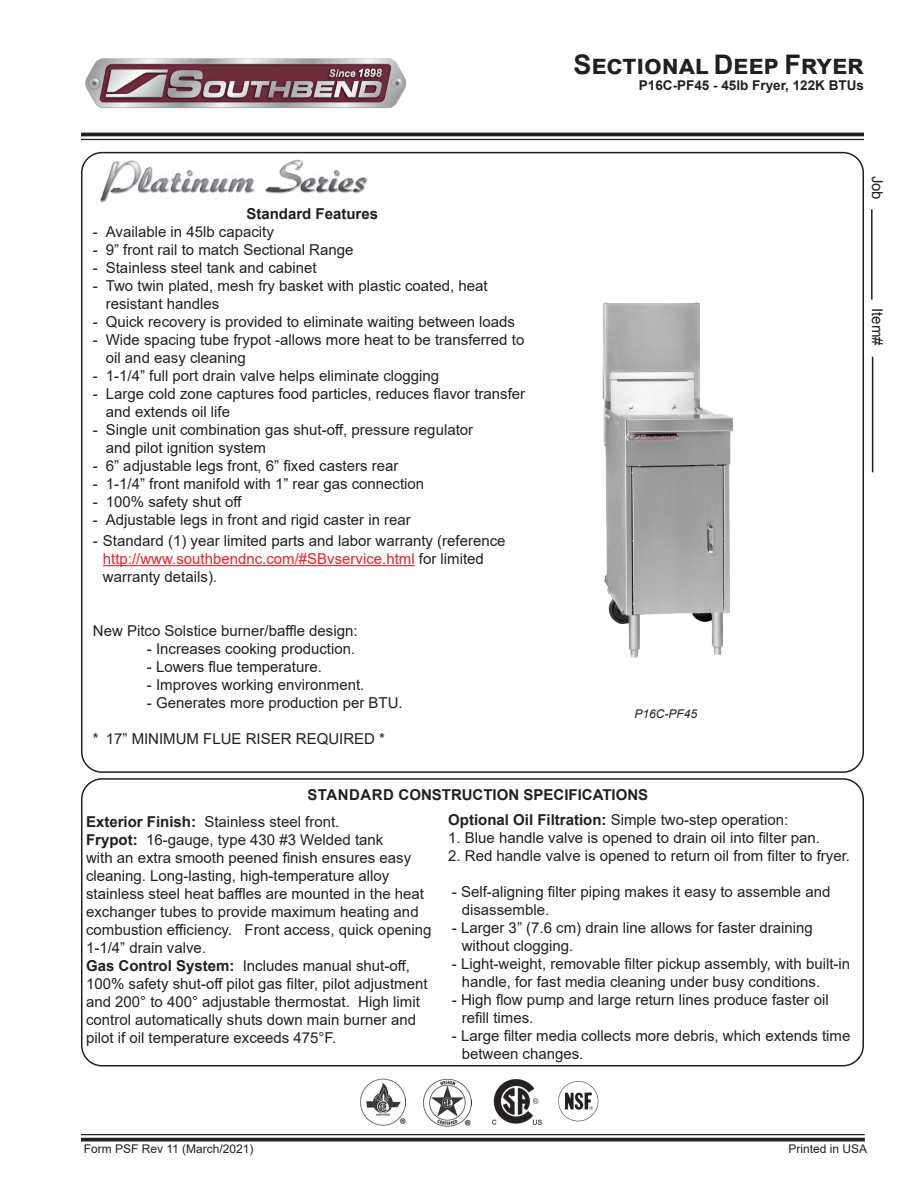
<style>
.page{position:relative;width:918px;height:1188px;background:#fff}
.page>*{position:absolute;margin:0;border:0;box-sizing:border-box;transform-origin:0 0}
.t1{font:700 27px "Arial";letter-spacing:-.005em;color:#231f20}
.t2{font:15px/18px "Arial";color:#231f20}
.t3{font:700 15px "Arial";color:#231f20}
.t4{font:700 13.5px "Arial";color:#231f20}
.t5{font:12px "Arial";color:#231f20}
.t6{font:italic 12px "Arial";color:#231f20}
.s1{color:#ee1f23}
.s2{font-weight:700}
</style>
<div class="page">
<hr style="left:871px;top:209px;width:2px;height:91px;background:#231f20">
<hr style="left:872px;top:357px;width:1px;height:115px;background:#231f20">
<hr style="left:81px;top:1134px;width:784px;height:1px;background:#231f20">
<svg style="left:81px;top:1138px;width:784px;height:4px;background:#3e3a3b"></svg>
<hr style="left:81px;top:133px;width:783px;height:3px;background:#231f20">
<hr style="left:81px;top:139px;width:783px;height:1px;background:#231f20">
<img style="left:424px;top:1078px;width:47px;height:48px">
<img style="left:360px;top:1079px;width:46px;height:47px">
<img style="left:558px;top:1081px;width:41px;height:41px">
<img style="left:491px;top:1079px;width:51px;height:46px">
<img style="left:85px;top:58px;width:322px;height:50px">
<hr style="left:103px;top:565px;width:312px;height:1px;background:#ee1f23">
<div style="left:81px;top:778px;width:783px;height:288px;border:2px solid #231f20;border-radius:20px"></div>
<img style="left:100px;top:159px;width:267px;height:43px">
<img style="left:517px;top:132px;width:249px;height:526px">
<h1 class="t1" style="left:574px;top:45px;width:292px">Sectional Deep Fryer</h1>
<p class="t4" style="left:639px;top:76px;width:227px">P16C-PF45 - 45lb Fryer, 122K BTUs</p>
<p class="t3" style="left:246px;top:203px;width:133px">Standard Features</p>
<p class="t2" style="left:93px;top:222px;width:183px">- Available in 45lb capacity</p>
<p class="t2" style="left:93px;top:240px;width:262px">- 9” front rail to match Sectional Range</p>
<p class="t2" style="left:93px;top:258px;width:225px">- Stainless steel tank and cabinet</p>
<p class="t2" style="left:106px;top:276px;width:383px;text-indent:-13px">- Two twin plated, mesh fry basket with plastic coated, heat resistant handles</p>
<p class="t2" style="left:93px;top:312px;width:424px">- Quick recovery is provided to eliminate waiting between loads</p>
<p class="t2" style="left:106px;top:330px;width:420px;text-indent:-13px">- Wide spacing tube frypot -allows more heat to be transferred to oil and easy cleaning</p>
<p class="t2" style="left:93px;top:366px;width:348px">- 1-1/4” full port drain valve helps eliminate clogging</p>
<p class="t2" style="left:106px;top:384px;width:421px;text-indent:-13px">- Large cold zone captures food particles, reduces flavor transfer and extends oil life</p>
<p class="t2" style="left:106px;top:420px;width:369px;text-indent:-13px">- Single unit combination gas shut-off, pressure regulator and pilot ignition system</p>
<p class="t2" style="left:93px;top:456px;width:307px">- 6” adjustable legs front, 6” fixed casters rear</p>
<p class="t2" style="left:93px;top:474px;width:333px">- 1-1/4” front manifold with 1” rear gas connection</p>
<p class="t2" style="left:93px;top:492px;width:151px">- 100% safety shut off</p>
<p class="t2" style="left:93px;top:510px;width:320px">- Adjustable legs in front and rigid caster in rear</p>
<p class="t2" style="left:103px;top:532px;width:404px;text-indent:-10px">- Standard (1) year limited parts and labor warranty (reference <span class="s1">http://www.southbendnc.com/#SBvservice.html</span> for limited warranty details).</p>
<p class="t2" style="left:93px;top:622px;width:266px">New Pitco Solstice burner/baffle design:</p>
<p class="t2" style="left:147px;top:640px;width:210px">- Increases cooking production.</p>
<p class="t2" style="left:147px;top:658px;width:177px">- Lowers flue temperature.</p>
<p class="t2" style="left:147px;top:676px;width:219px">- Improves working environment.</p>
<p class="t2" style="left:147px;top:694px;width:257px">- Generates more production per BTU.</p>
<p class="t2" style="left:93px;top:730px;width:294px">* 17” MINIMUM FLUE RISER REQUIRED *</p>
<p class="t6" style="left:634px;top:706px;width:64px">P16C-PF45</p>
<p class="t3" style="left:307px;top:785px;width:342px">STANDARD CONSTRUCTION SPECIFICATIONS</p>
<p class="t2" style="left:86px;top:812px;width:347px"><span class="s2">Exterior Finish:</span> Stainless steel front.<br><span class="s2">Frypot:</span> 16-gauge, type 430 #3 Welded tank<br>with an extra smooth peened finish ensures easy cleaning. Long-lasting, high-temperature alloy stainless steel heat baffles are mounted in the heat exchanger tubes to provide maximum heating and combustion efficiency. Front access, quick opening 1-1/4” drain valve.<br><span class="s2">Gas Control System:</span> Includes manual shut-off, 100% safety shut-off pilot gas filter, pilot adjustment and 200° to 400° adjustable thermostat. High limit control automatically shuts down main burner and pilot if oil temperature exceeds 475°F.</p>
<p class="t2" style="left:448px;top:811px;width:342px"><span class="s2">Optional Oil Filtration:</span> Simple two-step operation:</p>
<p class="t2" style="left:448px;top:829px;width:373px">1. Blue handle valve is opened to drain oil into filter pan.</p>
<p class="t2" style="left:448px;top:847px;width:403px">2. Red handle valve is opened to return oil from filter to fryer.</p>
<p class="t2" style="left:462px;top:883px;width:370px;text-indent:-10px">- Self-aligning filter piping makes it easy to assemble and disassemble.</p>
<p class="t2" style="left:462px;top:919px;width:353px;text-indent:-10px">- Larger 3” (7.6 cm) drain line allows for faster draining without clogging.</p>
<p class="t2" style="left:462px;top:955px;width:390px;text-indent:-10px">- Light-weight, removable filter pickup assembly, with built-in handle, for fast media cleaning under busy conditions.</p>
<p class="t2" style="left:462px;top:991px;width:369px;text-indent:-10px">- High flow pump and large return lines produce faster oil refill times.</p>
<p class="t2" style="left:462px;top:1027px;width:390px;text-indent:-10px">- Large filter media collects more debris, which extends time between changes.</p>
<p class="t2" style="left:886px;top:176px;width:26px;rotate:90deg">Job</p>
<p class="t2" style="left:886px;top:308px;width:39px;rotate:90deg">Item#</p>
<p class="t5" style="left:84px;top:1140px;width:171px">Form PSF Rev 11 (March/2021)</p>
<p class="t5" style="left:789px;top:1141px;width:80px">Printed in USA</p>
</div>
